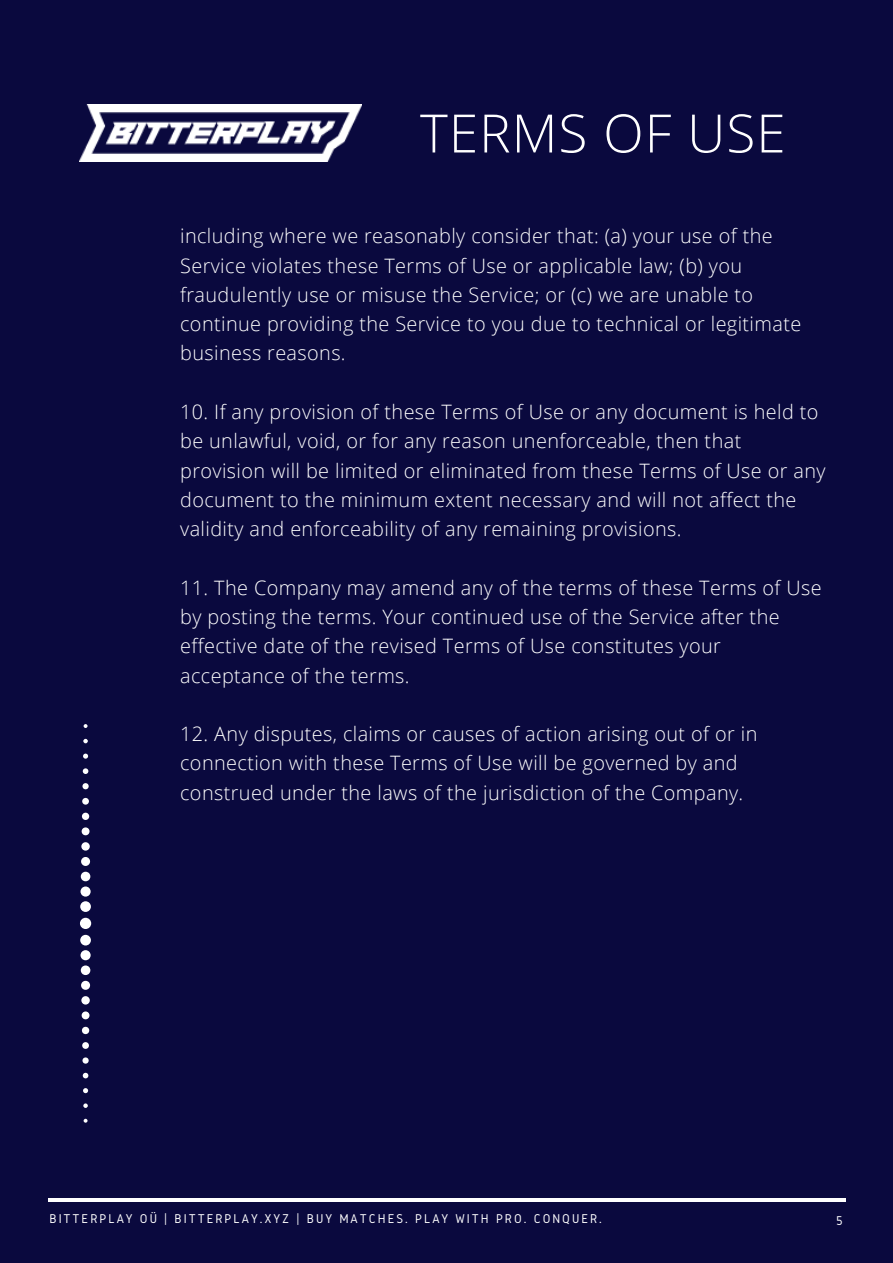
<style>
.page{position:relative;width:893px;height:1263px;background:#0a093e}
.page>*{position:absolute;margin:0;border:0;box-sizing:border-box;transform-origin:0 0}
.t1{font:300 52.95px "Open Sans";letter-spacing:.02em;color:#fff}
.t2{font:300 19.8px/29.2px "Open Sans";letter-spacing:.02em;color:#fff}
.t3{font:13.2px "Gidole";letter-spacing:.15em;color:#fff}
</style>
<div class="page">
<hr style="left:48px;top:1198px;width:798px;height:3px;background:#fff">
<div style="left:80px;top:918px;width:11px;height:11px;background:#fff;border-radius:50%"></div>
<div style="left:80px;top:935px;width:11px;height:10px;background:#fff;border-radius:50%"></div>
<div style="left:81px;top:950px;width:10px;height:10px;background:#fff;border-radius:50%"></div>
<svg style="left:81px;top:965px;width:9px;height:10px"></svg>
<svg style="left:81px;top:981px;width:9px;height:9px"></svg>
<div style="left:81px;top:996px;width:9px;height:8px;background:#fff;border-radius:50%"></div>
<div style="left:82px;top:1011px;width:8px;height:8px;background:#fff;border-radius:50%"></div>
<svg style="left:82px;top:1027px;width:7px;height:7px"></svg>
<svg style="left:82px;top:1042px;width:7px;height:7px"></svg>
<svg style="left:82px;top:1057px;width:7px;height:7px"></svg>
<svg style="left:83px;top:1073px;width:5px;height:5px"></svg>
<svg style="left:83px;top:1088px;width:5px;height:5px"></svg>
<svg style="left:83px;top:1103px;width:5px;height:5px"></svg>
<svg style="left:84px;top:1119px;width:4px;height:4px"></svg>
<div style="left:80px;top:901px;width:11px;height:11px;background:#fff;border-radius:50%"></div>
<div style="left:81px;top:886px;width:10px;height:11px;background:#fff;border-radius:50%"></div>
<svg style="left:81px;top:872px;width:9px;height:9px"></svg>
<div style="left:81px;top:857px;width:9px;height:9px;background:#fff;border-radius:50%"></div>
<div style="left:81px;top:842px;width:9px;height:9px;background:#fff;border-radius:50%"></div>
<svg style="left:82px;top:827px;width:8px;height:8px"></svg>
<div style="left:82px;top:813px;width:7px;height:7px;background:#fff;border-radius:50%"></div>
<div style="left:82px;top:798px;width:7px;height:7px;background:#fff;border-radius:50%"></div>
<svg style="left:82px;top:783px;width:7px;height:6px"></svg>
<svg style="left:83px;top:768px;width:5px;height:6px"></svg>
<svg style="left:83px;top:754px;width:5px;height:5px"></svg>
<svg style="left:83px;top:739px;width:5px;height:4px"></svg>
<svg style="left:84px;top:724px;width:4px;height:4px"></svg>
<img style="left:80px;top:105px;width:281px;height:56px">
<h1 class="t1" style="left:420px;top:96px;width:367px">TERMS OF USE</h1>
<p class="t2" style="left:180px;top:221px;width:623px">including where we reasonably consider that: (a) your use of the Service violates these Terms of Use or applicable law; (b) you fraudulently use or misuse the Service; or (c) we are unable to continue providing the Service to you due to technical or legitimate business reasons.</p>
<p class="t2" style="left:180px;top:397px;width:647px">10. If any provision of these Terms of Use or any document is held to be unlawful, void, or for any reason unenforceable, then that provision will be limited or eliminated from these Terms of Use or any document to the minimum extent necessary and will not affect the validity and enforceability of any remaining provisions.</p>
<p class="t2" style="left:180px;top:572px;width:643px">11. The Company may amend any of the terms of these Terms of Use by posting the terms. Your continued use of the Service after the effective date of the revised Terms of Use constitutes your acceptance of the terms.</p>
<p class="t2" style="left:180px;top:719px;width:579px">12. Any disputes, claims or causes of action arising out of or in connection with these Terms of Use will be governed by and construed under the laws of the jurisdiction of the Company.</p>
<p class="t3" style="left:50px;top:1212px;width:554px">BITTERPLAY OÜ | BITTERPLAY.XYZ | BUY MATCHES. PLAY WITH PRO. CONQUER.</p>
<p class="t3" style="left:836px;top:1213px;width:8px">5</p>
</div>
